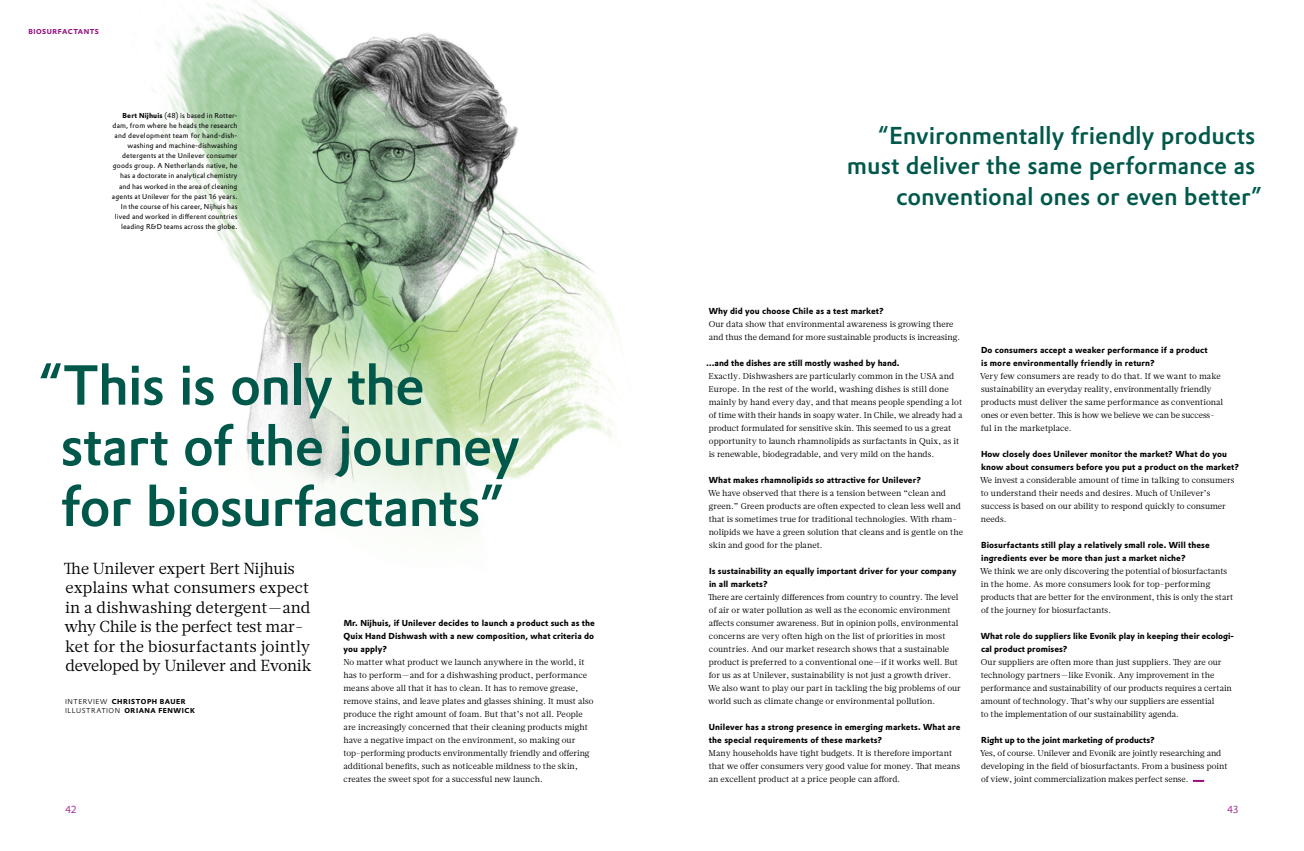
<style>
.page{position:relative;width:1304px;height:851px;background:#fff}
.page>*{position:absolute;margin:0;border:0;box-sizing:border-box;transform-origin:0 0}
._01_Headline___EV_Pr{font:500 55.1px/60.6px "Evonik Prokyon";letter-spacing:-.02em;color:#00584b}
._10b_Zitat___Evonik{font:500 24px/30px "Evonik Prokyon";color:#00584b;text-align:right}
._02a_Einleitung___Gl{font:16px/19.5px "Glosa Text";color:#000}
.t1{font:300 10px "Evonik Prokyon";color:#94107f}
._14_Interviewfrage{font:8.5px/13px "Glosa Text";color:#000}
._14_Interviewfrage-2{font:700 8.5px/13px "Evonik Prokyon";letter-spacing:.01em;color:#000}
._07_Bildunterschrift{font:7px/10px "Evonik Prokyon";letter-spacing:.02em;color:#000;text-align:right}
._03_Text-_Fotocredit{font:700 7px/9px "Evonik Prokyon";letter-spacing:.075em;color:#000}
.t2{font:700 7px "Evonik Prokyon";letter-spacing:.075em;color:#94107f}
.s1{font-weight:700}
.s2{font-weight:300}
</style>
<div class="page">
<img style="left:152px;top:0;width:467px;height:445px">
<div style="left:5px;top:326px;width:550px;height:237px;background:#fff;opacity:.36"></div>
<svg style="left:1193px;top:779px;width:11px;height:2px"></svg>
<p class="t2" style="left:28px;top:25px;width:72px">BIOSURFACTANTS</p>
<p class="_07_Bildunterschrift" style="left:112px;top:110px;width:127px"><span class="s1">Bert Nijhuis</span> (48) is based in Rotter&shy;dam, from where he heads the research and development team for hand-dish&shy;washing and machine-dishwashing detergents at the Unilever consumer goods group. A Netherlands native, he has a doctorate in analytical chemistry and has worked in the area of cleaning agents at Unilever for the past 16 years.<br>In the course of his career, Nijhuis has lived and worked in different countries leading R&amp;D teams across the globe.</p>
<p class="_01_Headline___EV_Pr" style="left:60px;top:351px;width:461px;text-indent:-22px">“This is only the start of the journey for biosurfactants”</p>
<p class="_02a_Einleitung___Gl" style="left:64px;top:558px;width:249px">The Unilever expert Bert Nijhuis explains what consumers expect in a dishwashing detergent—and why Chile is the perfect test mar&shy;ket for the biosurfactants jointly developed by Unilever and Evonik</p>
<p class="_03_Text-_Fotocredit" style="left:65px;top:696px;width:131px"><span class="s2">INTERVIEW</span> CHRISTOPH BAUER<br><span class="s2">ILLUSTRATION</span> ORIANA FENWICK</p>
<p class="t1" style="left:65px;top:801px;width:13px">42</p>
<p class="_14_Interviewfrage-2" style="left:344px;top:615px;width:253px;text-align:justify">Mr. Nijhuis, if Unilever decides to launch a product such as the Quix Hand Dishwash with a new composition, what criteria do you apply?</p>
<p class="_14_Interviewfrage" style="left:343px;top:655px;width:252px">No matter what product we launch anywhere in the world, it has to perform—and for a dishwashing product, performance means above all that it has to clean. It has to remove grease, remove stains, and leave plates and glasses shining. It must also produce the right amount of foam. But that’s not all. People are increasingly concerned that their cleaning products might have a negative impact on the environment, so making our top-performing products environmentally friendly and offering additional benefits, such as noticeable mildness to the skin, creates the sweet spot for a successful new launch.</p>
<p class="_10b_Zitat___Evonik" style="left:847px;top:119px;width:417px">“Environmentally friendly products must deliver the same performance as conventional ones or even better”</p>
<p class="_14_Interviewfrage-2" style="left:709px;top:303px;width:177px">Why did you choose Chile as a test market?</p>
<p class="_14_Interviewfrage" style="left:709px;top:317px;width:253px">Our data show that environmental awareness is growing there and thus the demand for more sustainable products is increasing.</p>
<p class="_14_Interviewfrage-2" style="left:706px;top:355px;width:195px">…and the dishes are still mostly washed by hand.</p>
<p class="_14_Interviewfrage" style="left:709px;top:369px;width:255px">Exactly. Dishwashers are particularly common in the USA and Europe. In the rest of the world, washing dishes is still done mainly by hand every day, and that means people spending a lot of time with their hands in soapy water. In Chile, we already had a product formulated for sensitive skin. This seemed to us a great opportunity to launch rhamnolipids as surfactants in Quix, as it is renewable, biodegradable, and very mild on the hands.</p>
<p class="_14_Interviewfrage-2" style="left:709px;top:472px;width:214px">What makes rhamnolipids so attractive for Unilever?</p>
<p class="_14_Interviewfrage" style="left:708px;top:486px;width:256px">We have observed that there is a tension between “clean and green.” Green products are often expected to clean less well and that is sometimes true for traditional technologies. With rham&shy;nolipids we have a green solution that cleans and is gentle on the skin and good for the planet.</p>
<p class="_14_Interviewfrage-2" style="left:709px;top:563px;width:249px">Is sustainability an equally important driver for your company in all markets?</p>
<p class="_14_Interviewfrage" style="left:708px;top:590px;width:254px">There are certainly differences from country to country. The level of air or water pollution as well as the economic environment affects consumer awareness. But in opinion polls, environmental concerns are very often high on the list of priorities in most countries. And our market research shows that a sustainable product is preferred to a conventional one—if it works well. But for us as at Unilever, sustainability is not just a growth driver.<br>We also want to play our part in tackling the big problems of our world such as climate change or environmental pollution.</p>
<p class="_14_Interviewfrage-2" style="left:709px;top:719px;width:253px">Unilever has a strong presence in emerging markets. What are the special requirements of these markets?</p>
<p class="_14_Interviewfrage" style="left:709px;top:746px;width:253px">Many households have tight budgets. It is therefore important that we offer consumers very good value for money. That means an excellent product at a price people can afford.</p>
<p class="_14_Interviewfrage-2" style="left:981px;top:342px;width:228px">Do consumers accept a weaker performance if a product is more environmentally friendly in return?</p>
<p class="_14_Interviewfrage" style="left:980px;top:369px;width:245px">Very few consumers are ready to do that. If we want to make sustainability an everyday reality, environmentally friendly products must deliver the same performance as conventional ones or even better. This is how we believe we can be success&shy;ful in the marketplace.</p>
<p class="_14_Interviewfrage-2" style="left:981px;top:446px;width:260px">How closely does Unilever monitor the market? What do you know about consumers before you put a product on the market?</p>
<p class="_14_Interviewfrage" style="left:980px;top:473px;width:256px">We invest a considerable amount of time in talking to consumers to understand their needs and desires. Much of Unilever’s success is based on our ability to respond quickly to consumer needs.</p>
<p class="_14_Interviewfrage-2" style="left:981px;top:537px;width:230px">Biosurfactants still play a relatively small role. Will these ingredients ever be more than just a market niche?</p>
<p class="_14_Interviewfrage" style="left:980px;top:564px;width:254px">We think we are only discovering the potential of biosurfactants in the home. As more consumers look for top-performing products that are better for the environment, this is only the start of the journey for biosurfactants.</p>
<p class="_14_Interviewfrage-2" style="left:981px;top:628px;width:255px">What role do suppliers like Evonik play in keeping their ecologi&shy;cal product promises?</p>
<p class="_14_Interviewfrage" style="left:981px;top:655px;width:252px">Our suppliers are often more than just suppliers. They are our technology partners—like Evonik. Any improvement in the performance and sustainability of our products requires a certain amount of technology. That’s why our suppliers are essential<br>to the implementation of our sustainability agenda.</p>
<p class="_14_Interviewfrage-2" style="left:981px;top:732px;width:175px">Right up to the joint marketing of products?</p>
<p class="_14_Interviewfrage" style="left:980px;top:746px;width:249px">Yes, of course. Unilever and Evonik are jointly researching and developing in the field of biosurfactants. From a business point of view, joint commercialization makes perfect sense.</p>
<p class="t1" style="left:1227px;top:801px;width:13px">43</p>
</div>
